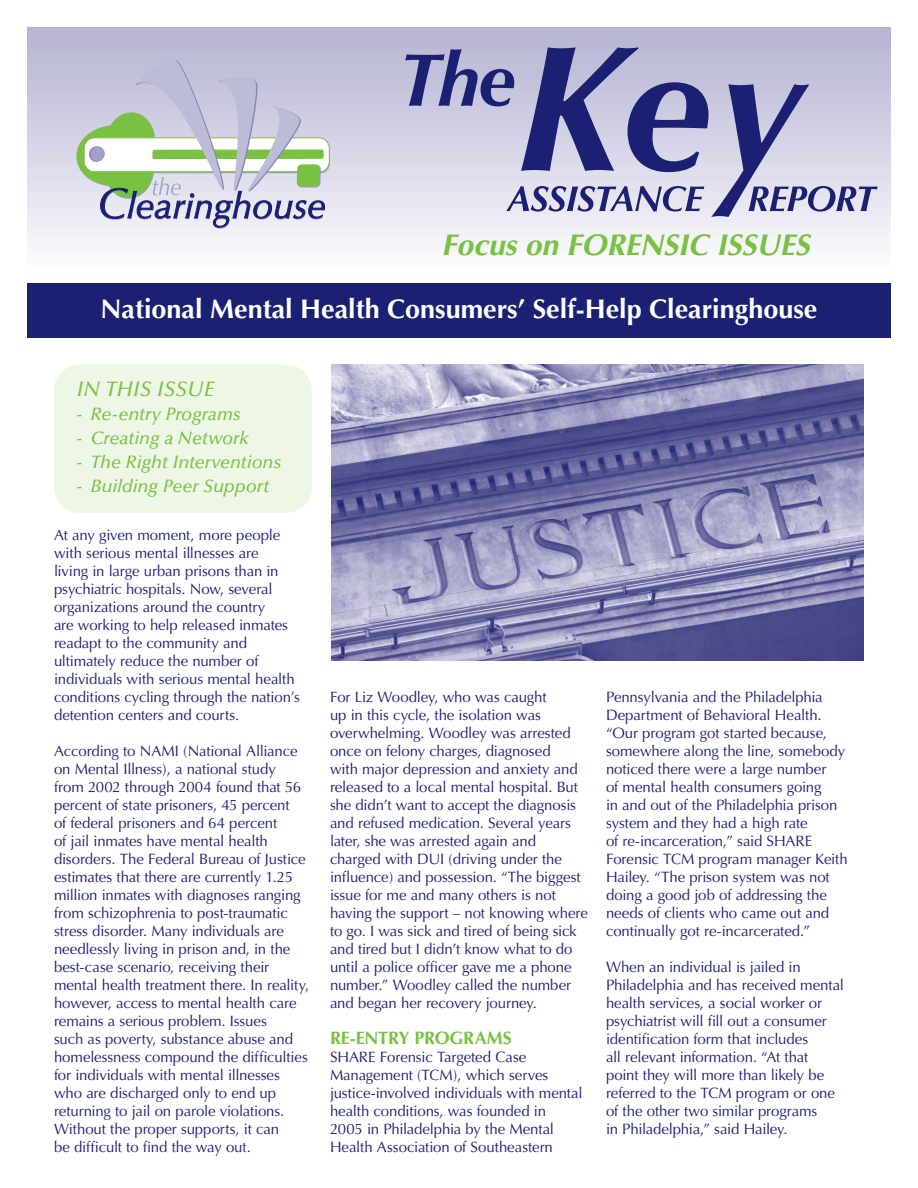
<style>
.page{position:relative;width:918px;height:1188px;background:#fff}
.page>*{position:absolute;margin:0;border:0;box-sizing:border-box;transform-origin:0 0}
.t1{font:italic 700 30px "Optima";color:#79c142}
.t2{font:700 27px "Optima";color:#fff}
.in_this_issue{font:italic 500 21px "Optima";color:#79c142}
.in_this_issue-bullet{font:italic 500 18px "Optima";letter-spacing:-.005em;color:#79c142}
.Body{font:700 18px "Optima";letter-spacing:-.015em;color:#79c142}
.Body-2{font:15px/18px "Optima";letter-spacing:-.01em;color:#1c2072}
</style>
<div class="page">
<div style="left:54px;top:364px;width:258px;height:149px;background:#eef6e6;border-radius:27px"></div>
<div style="left:27px;top:27px;width:864px;height:256px;background:linear-gradient(to bottom,#b4b2d2,#fff)"></div>
<div style="left:27px;top:284px;width:864px;height:54px;background:#1c2072"></div>
<img style="left:332px;top:364px;width:532px;height:296px">
<svg style="left:76px;top:59px;width:254px;height:170px;background:#c3cacf"></svg>
<svg style="left:405px;top:49px;width:109px;height:57px;background:#8384b3"></svg>
<svg style="left:506px;top:186px;width:372px;height:26px;background:#9d9ec2"></svg>
<svg style="left:521px;top:47px;width:288px;height:170px;background:#9898bf"></svg>
<p class="t1" style="left:441px;top:227px;width:370px">Focus on FORENSIC ISSUES</p>
<p class="t2" style="left:101px;top:293px;width:718px">National Mental Health Consumers’ Self-Help Clearinghouse</p>
<p class="in_this_issue" style="left:76px;top:377px;width:139px">IN THIS ISSUE</p>
<p class="in_this_issue-bullet" style="left:76px;top:404px;width:166px">- Re-entry Programs</p>
<p class="in_this_issue-bullet" style="left:76px;top:428px;width:174px">- Creating a Network</p>
<p class="in_this_issue-bullet" style="left:76px;top:452px;width:207px">- The Right Interventions</p>
<p class="in_this_issue-bullet" style="left:76px;top:476px;width:195px">- Building Peer Support</p>
<p class="Body-2" style="left:54px;top:526px;width:247px">At any given moment, more people with serious mental illnesses are<br>living in large urban prisons than in psychiatric hospitals. Now, several organizations around the country<br>are working to help released inmates readapt to the community and ultimately reduce the number of individuals with serious mental health conditions cycling through the nation’s detention centers and courts.</p>
<p class="Body-2" style="left:54px;top:742px;width:257px">According to NAMI (National Alliance on Mental Illness), a national study from 2002 through 2004 found that 56 percent of state prisoners, 45 percent<br>of federal prisoners and 64 percent<br>of jail inmates have mental health disorders. The Federal Bureau of Justice estimates that there are currently 1.25 million inmates with diagnoses ranging from schizophrenia to post-traumatic stress disorder. Many individuals are needlessly living in prison and, in the best-case scenario, receiving their mental health treatment there. In reality, however, access to mental health care remains a serious problem. Issues<br>such as poverty, substance abuse and homelessness compound the difficulties for individuals with mental illnesses who are discharged only to end up returning to jail on parole violations.<br>Without the proper supports, it can<br>be difficult to find the way out.</p>
<p class="Body-2" style="left:330px;top:688px;width:259px">For Liz Woodley, who was caught<br>up in this cycle, the isolation was overwhelming. Woodley was arrested once on felony charges, diagnosed<br>with major depression and anxiety and released to a local mental hospital. But she didn’t want to accept the diagnosis and refused medication. Several years later, she was arrested again and charged with DUI (driving under the influence) and possession. “The biggest issue for me and many others is not having the support – not knowing where to go. I was sick and tired of being sick and tired but I didn’t know what to do until a police officer gave me a phone number.” Woodley called the number and began her recovery journey.</p>
<p class="Body" style="left:330px;top:1027px;width:183px">RE-ENTRY PROGRAMS</p>
<p class="Body-2" style="left:330px;top:1048px;width:254px">SHARE Forensic Targeted Case Management (TCM), which serves justice-involved individuals with mental health conditions, was founded in 2005 in Philadelphia by the Mental Health Association of Southeastern</p>
<p class="Body-2" style="left:606px;top:688px;width:243px">Pennsylvania and the Philadelphia Department of Behavioral Health. “Our program got started because, somewhere along the line, somebody noticed there were a large number<br>of mental health consumers going<br>in and out of the Philadelphia prison system and they had a high rate<br>of re-incarceration,” said SHARE Forensic TCM program manager Keith Hailey. “The prison system was not doing a good job of addressing the needs of clients who came out and continually got re-incarcerated.”</p>
<p class="Body-2" style="left:606px;top:958px;width:240px">When an individual is jailed in Philadelphia and has received mental health services, a social worker or psychiatrist will fill out a consumer identification form that includes<br>all relevant information. “At that point they will more than likely be referred to the TCM program or one of the other two similar programs<br>in Philadelphia,” said Hailey.</p>
</div>
